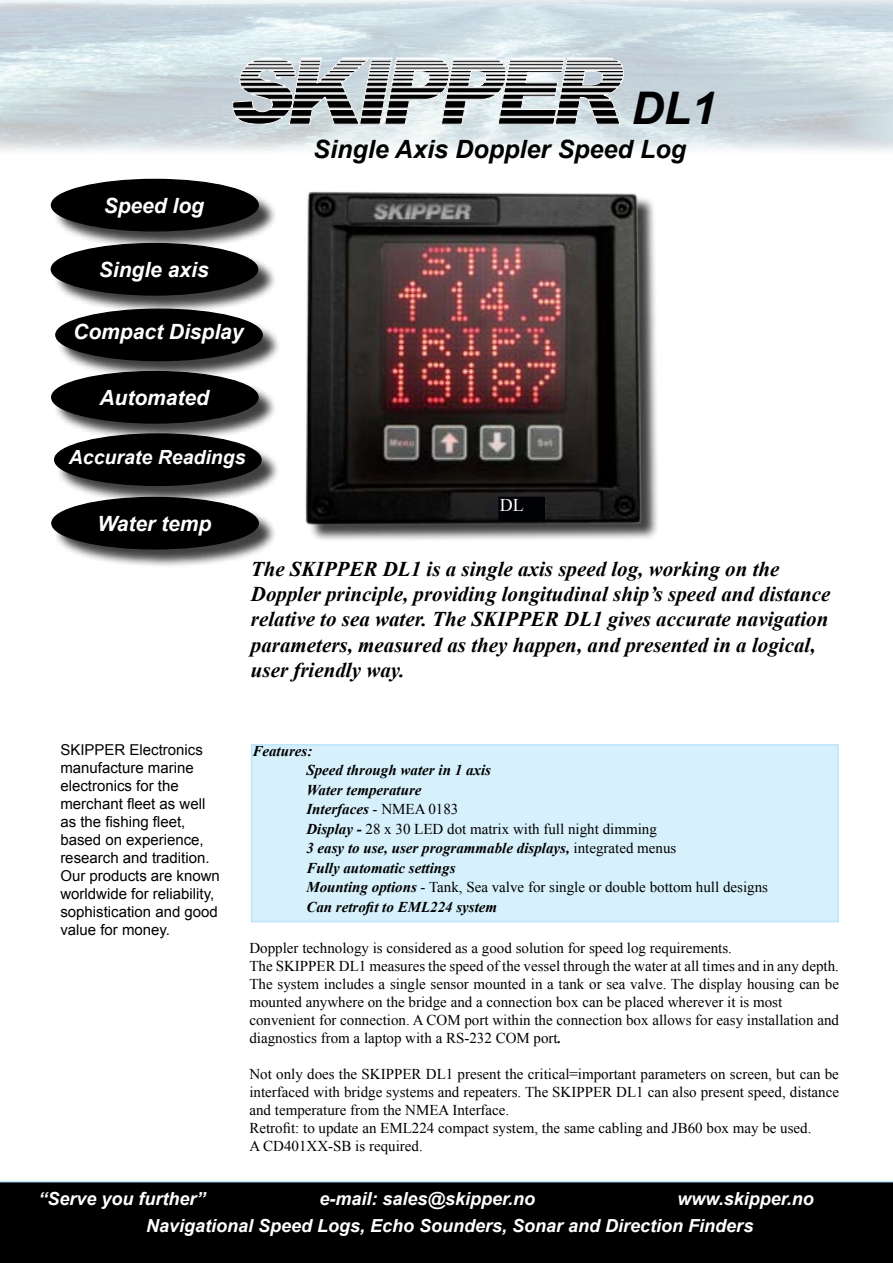
<style>
.page{position:relative;width:893px;height:1263px;background:#fff}
.page>*{position:absolute;margin:0;border:0;box-sizing:border-box;transform-origin:0 0}
.t1{font:italic 700 45px "Arial";color:#000}
.t2{font:italic 700 25.2px "Arial";color:#000}
.t3{font:italic 700 21px/25.2px "Times New Roman";color:#000}
.t4{font:italic 700 21px "Arial";color:#fff}
.t5{font:italic 700 19.5px "Arial";color:#fff}
.t6{font:italic 700 18px/27px "Arial";color:#fff}
.t7{font:18px "Times New Roman";color:#fff}
.t8{font:15px/18px "Times New Roman";color:#000}
.t9{font:italic 700 15px/19.5px "Times New Roman";color:#000}
.t10{font:15px/18px "Arial";color:#000}
.s1{font-weight:400;font-style:normal}
.s2{font-weight:700;font-style:italic}
</style>
<div class="page">
<div style="left:308px;top:194px;width:351px;height:348px;background:#000;opacity:.75"></div>
<img style="left:305px;top:191px;width:343px;height:342px">
<div style="left:499px;top:497px;width:45px;height:23px;background:#000205"></div>
<div style="left:498px;top:497px;width:47px;height:24px;border:2px solid #000"></div>
<div style="left:252px;top:745px;width:586px;height:177px;background:#d6f0fc"></div>
<div style="left:251px;top:744px;width:588px;height:178px;border:2px solid #bce6fb"></div>
<div style="left:53px;top:181px;width:224px;height:69px;background:#000;opacity:.75"></div>
<div style="left:51px;top:179px;width:207px;height:52px;background:#000;border-radius:50%"></div>
<div style="left:51px;top:179px;width:208px;height:52px;border:1px solid #000;border-radius:50%"></div>
<div style="left:53px;top:245px;width:224px;height:69px;background:#000;opacity:.75"></div>
<div style="left:51px;top:243px;width:207px;height:52px;background:#000;border-radius:50%"></div>
<div style="left:51px;top:243px;width:207px;height:53px;border:1px solid #000;border-radius:50%"></div>
<div style="left:54px;top:373px;width:223px;height:69px;background:#000;opacity:.75"></div>
<div style="left:52px;top:371px;width:206px;height:52px;background:#000;border-radius:50%"></div>
<div style="left:54px;top:499px;width:223px;height:69px;background:#000;opacity:.75"></div>
<div style="left:52px;top:497px;width:206px;height:52px;background:#000;border-radius:50%"></div>
<svg style="left:233px;top:58px;width:391px;height:66px;background:#919597"></svg>
<div style="left:0;top:1181px;width:893px;height:82px;background:#000"></div>
<div style="left:57px;top:436px;width:223px;height:69px;background:#000;opacity:.75"></div>
<div style="left:55px;top:434px;width:206px;height:51px;background:#000;border-radius:50%"></div>
<div style="left:54px;top:433px;width:208px;height:53px;border:1px solid #000;border-radius:50%"></div>
<div style="left:58px;top:311px;width:223px;height:69px;background:#000;opacity:.75"></div>
<div style="left:56px;top:309px;width:206px;height:52px;background:#000;border-radius:50%"></div>
<div style="left:55px;top:308px;width:208px;height:53px;border:1px solid #000;border-radius:50%"></div>
<h3 class="t4" style="left:104px;top:191px;width:102px">Speed log</h3>
<h3 class="t4" style="left:99px;top:256px;width:111px">Single axis</h3>
<h3 class="t4" style="left:73px;top:318px;width:172px">Compact Display</h3>
<h3 class="t4" style="left:99px;top:384px;width:111px">Automated</h3>
<h3 class="t5" style="left:69px;top:444px;width:178px">Accurate Readings</h3>
<h3 class="t4" style="left:97px;top:509px;width:115px">Water temp</h3>
<h1 class="t1" style="left:631px;top:78px;width:87px">DL1</h1>
<h2 class="t2" style="left:313px;top:132px;width:374px">Single Axis Doppler Speed Log</h2>
<p class="t7" style="left:500px;top:493px;width:25px">DL</p>
<p class="t10" style="left:60px;top:741px;width:161px">SKIPPER Electronics manufacture marine electronics for the merchant fleet as well as the fishing fleet, based on experience, research and tradition.<br>Our products are known worldwide for reliability, sophistication and good value for money.</p>
<p class="t3" style="left:251px;top:556px;width:581px">The SKIPPER DL1 is a single axis speed log, working on the Doppler principle, providing longitudinal ship’s speed and distance relative to sea water. The SKIPPER DL1 gives accurate navigation parameters, measured as they happen, and presented in a logical, user friendly way.</p>
<p class="t9" style="left:306px;top:741px;width:463px;text-indent:-54px">Features:<br>Speed through water in 1 axis<br>Water temperature<br>Interfaces <span class="s1">- NMEA 0183<br></span>Display - <span class="s1">28 x 30 LED dot matrix with full night dimming<br></span>3 easy to use, user programmable displays, <span class="s1">integrated menus<br></span>Fully automatic settings<br>Mounting options <span class="s1">- Tank, Sea valve for single or double bottom hull designs </span>Can retrofit to EML224 system</p>
<p class="t8" style="left:249px;top:939px;width:591px">Doppler technology is considered as a good solution for speed log requirements.<br>The SKIPPER DL1 measures the speed of the vessel through the water at all times and in any depth.<br>The system includes a single sensor mounted in a tank or sea valve. The display housing can be mounted anywhere on the bridge and a connection box can be placed wherever it is most convenient for connection. A COM port within the connection box allows for easy installation and diagnostics from a laptop with a RS-232 COM port<span class="s2">.</span></p>
<p class="t8" style="left:249px;top:1065px;width:591px">Not only does the SKIPPER DL1 present the critical=important parameters on screen, but can be interfaced with bridge systems and repeaters. The SKIPPER DL1 can also present speed, distance and temperature from the NMEA Interface.<br>Retrofit: to update an EML224 compact system, the same cabling and JB60 box may be used.<br>A CD401XX-SB is required.</p>
<p class="t6" style="left:38px;top:1185px;width:169px">“Serve you further”</p>
<p class="t6" style="left:320px;top:1185px;width:217px">e-mail: sales@skipper.no</p>
<p class="t6" style="left:146px;top:1185px;width:669px;text-indent:531px">www.skipper.no<br>Navigational Speed Logs, Echo Sounders, Sonar and Direction Finders</p>
</div>
